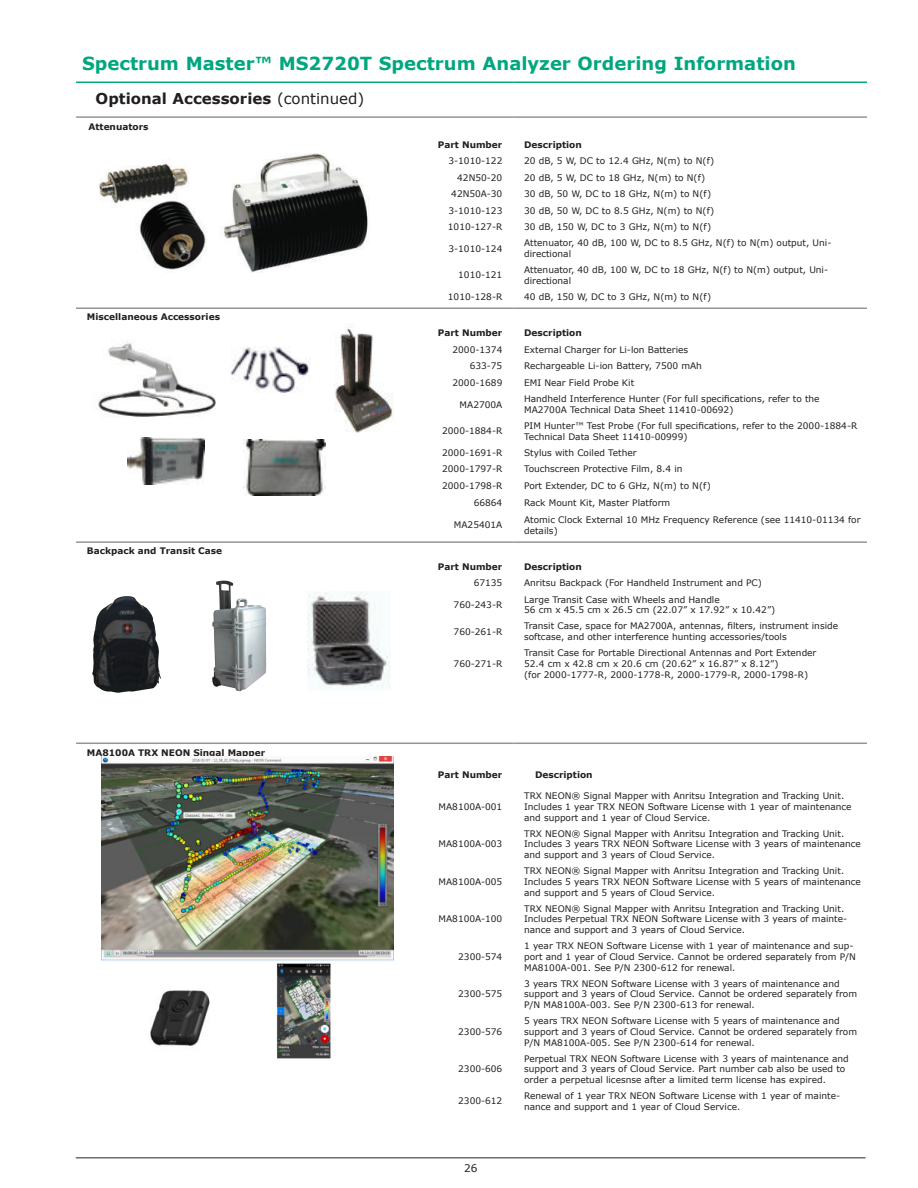
<style>
.page{position:relative;width:918px;height:1188px;background:#fff}
.page>*{position:absolute;margin:0;border:0;box-sizing:border-box;transform-origin:0 0}
.t1{font:700 18px "Verdana";color:#00a77e}
.t2{font:700 15px "Verdana";color:#231f20}
.t3{font:10.5px "Verdana";color:#231f20}
.t4{font:9px/10.8px "Verdana";color:#231f20}
.t5{font:700 9px "Verdana";color:#231f20}
.s1{font-weight:400}
</style>
<div class="page">
<hr style="left:76px;top:1157px;width:790px;height:2px;background:#6d6e71">
<hr style="left:76px;top:82px;width:437px;height:1px;background:#00a77e">
<hr style="left:513px;top:82px;width:354px;height:1px;background:#00a77e">
<hr style="left:76px;top:116px;width:437px;height:2px;background:#939598">
<hr style="left:513px;top:116px;width:354px;height:2px;background:#939598">
<hr style="left:76px;top:308px;width:437px;height:1px;background:#939598">
<hr style="left:513px;top:308px;width:354px;height:1px;background:#939598">
<hr style="left:76px;top:541px;width:437px;height:2px;background:#939598">
<hr style="left:513px;top:541px;width:354px;height:2px;background:#939598">
<hr style="left:76px;top:743px;width:437px;height:1px;background:#939598">
<hr style="left:513px;top:743px;width:354px;height:1px;background:#939598">
<img style="left:92px;top:596px;width:69px;height:97px">
<img style="left:212px;top:581px;width:55px;height:110px">
<img style="left:99px;top:154px;width:269px;height:119px">
<img style="left:102px;top:756px;width:291px;height:303px">
<img style="left:98px;top:341px;width:118px;height:76px">
<img style="left:231px;top:346px;width:79px;height:47px">
<img style="left:334px;top:324px;width:59px;height:109px">
<img style="left:307px;top:591px;width:83px;height:97px">
<img style="left:244px;top:440px;width:82px;height:55px">
<img style="left:128px;top:438px;width:76px;height:46px">
<h1 class="t1" style="left:82px;top:56px;width:715px">Spectrum Master™ MS2720T Spectrum Analyzer Ordering Information</h1>
<h2 class="t2" style="left:96px;top:93px;width:270px">Optional Accessories <span class="s1">(continued)</span></h2>
<p class="t5" style="left:88px;top:123px;width:62px">Attenuators</p>
<p class="t5" style="left:438px;top:141px;width:66px">Part Number</p>
<p class="t5" style="left:524px;top:141px;width:59px">Description</p>
<p class="t4" style="left:448px;top:156px;width:55px">3-1010-122</p>
<p class="t4" style="left:524px;top:156px;width:192px">20 dB, 5 W, DC to 12.4 GHz, N(m) to N(f)</p>
<p class="t4" style="left:457px;top:173px;width:47px">42N50-20</p>
<p class="t4" style="left:524px;top:173px;width:183px">20 dB, 5 W, DC to 18 GHz, N(m) to N(f)</p>
<p class="t4" style="left:451px;top:189px;width:53px">42N50A-30</p>
<p class="t4" style="left:524px;top:189px;width:188px">30 dB, 50 W, DC to 18 GHz, N(m) to N(f)</p>
<p class="t4" style="left:448px;top:206px;width:55px">3-1010-123</p>
<p class="t4" style="left:524px;top:206px;width:192px">30 dB, 50 W, DC to 8.5 GHz, N(m) to N(f)</p>
<p class="t4" style="left:448px;top:222px;width:56px">1010-127-R</p>
<p class="t4" style="left:524px;top:222px;width:188px">30 dB, 150 W, DC to 3 GHz, N(m) to N(f)</p>
<p class="t4" style="left:448px;top:244px;width:55px">3-1010-124</p>
<p class="t4" style="left:524px;top:238px;width:309px">Attenuator, 40 dB, 100 W, DC to 8.5 GHz, N(f) to N(m) output, Uni&shy;directional</p>
<p class="t4" style="left:458px;top:271px;width:46px">1010-121</p>
<p class="t4" style="left:524px;top:265px;width:306px">Attenuator, 40 dB, 100 W, DC to 18 GHz, N(f) to N(m) output, Uni&shy;directional</p>
<p class="t4" style="left:448px;top:292px;width:56px">1010-128-R</p>
<p class="t4" style="left:524px;top:292px;width:188px">40 dB, 150 W, DC to 3 GHz, N(m) to N(f)</p>
<p class="t5" style="left:87px;top:313px;width:135px">Miscellaneous Accessories</p>
<p class="t5" style="left:438px;top:330px;width:66px">Part Number</p>
<p class="t5" style="left:524px;top:330px;width:59px">Description</p>
<p class="t4" style="left:453px;top:345px;width:51px">2000-1374</p>
<p class="t4" style="left:524px;top:345px;width:166px">External Charger for Li-lon Batteries</p>
<p class="t4" style="left:470px;top:362px;width:34px">633-75</p>
<p class="t4" style="left:524px;top:362px;width:179px">Rechargeable Li-ion Battery, 7500 mAh</p>
<p class="t4" style="left:453px;top:378px;width:51px">2000-1689</p>
<p class="t4" style="left:524px;top:378px;width:112px">EMI Near Field Probe Kit</p>
<p class="t4" style="left:460px;top:400px;width:44px">MA2700A</p>
<p class="t4" style="left:524px;top:393px;width:297px">Handheld Interference Hunter (For full specifications, refer to the<br>MA2700A Technical Data Sheet 11410-00692)</p>
<p class="t4" style="left:442px;top:426px;width:62px">2000-1884-R</p>
<p class="t4" style="left:524px;top:420px;width:335px">PIM Hunter™ Test Probe (For full specifications, refer to the 2000-1884-R<br>Technical Data Sheet 11410-00999)</p>
<p class="t4" style="left:442px;top:448px;width:62px">2000-1691-R</p>
<p class="t4" style="left:524px;top:448px;width:114px">Stylus with Coiled Tether</p>
<p class="t4" style="left:442px;top:464px;width:62px">2000-1797-R</p>
<p class="t4" style="left:524px;top:464px;width:160px">Touchscreen Protective Film, 8.4 in</p>
<p class="t4" style="left:442px;top:481px;width:62px">2000-1798-R</p>
<p class="t4" style="left:524px;top:481px;width:188px">Port Extender, DC to 6 GHz, N(m) to N(f)</p>
<p class="t4" style="left:474px;top:498px;width:30px">66864</p>
<p class="t4" style="left:524px;top:498px;width:148px">Rack Mount Kit, Master Platform</p>
<p class="t4" style="left:454px;top:520px;width:50px">MA25401A</p>
<p class="t4" style="left:524px;top:515px;width:338px">Atomic Clock External 10 MHz Frequency Reference (see 11410-01134 for details)</p>
<p class="t5" style="left:87px;top:547px;width:137px">Backpack and Transit Case</p>
<p class="t5" style="left:438px;top:563px;width:66px">Part Number</p>
<p class="t5" style="left:524px;top:563px;width:59px">Description</p>
<p class="t4" style="left:474px;top:579px;width:30px">67135</p>
<p class="t4" style="left:524px;top:579px;width:239px">Anritsu Backpack (For Handheld Instrument and PC)</p>
<p class="t4" style="left:454px;top:600px;width:50px">760-243-R</p>
<p class="t4" style="left:524px;top:595px;width:253px">Large Transit Case with Wheels and Handle<br>56 cm x 45.5 cm x 26.5 cm (22.07” x 17.92” x 10.42”)</p>
<p class="t4" style="left:454px;top:627px;width:50px">760-261-R</p>
<p class="t4" style="left:524px;top:621px;width:316px">Transit Case, space for MA2700A, antennas, filters, instrument inside softcase, and other interference hunting accessories/tools</p>
<p class="t4" style="left:454px;top:659px;width:50px">760-271-R</p>
<p class="t4" style="left:524px;top:648px;width:294px">Transit Case for Portable Directional Antennas and Port Extender<br>52.4 cm x 42.8 cm x 20.6 cm (20.62” x 16.87” x 8.12”)<br>(for 2000-1777-R, 2000-1778-R, 2000-1779-R, 2000-1798-R)</p>
<p class="t5" style="left:87px;top:749px;width:180px">MA8100A TRX NEON Singal Mapper</p>
<p class="t5" style="left:438px;top:772px;width:66px">Part Number</p>
<p class="t5" style="left:535px;top:772px;width:59px">Description</p>
<p class="t4" style="left:439px;top:802px;width:65px">MA8100A-001</p>
<p class="t4" style="left:524px;top:790px;width:329px">TRX NEON® Signal Mapper with Anritsu Integration and Tracking Unit.<br>Includes 1 year TRX NEON Software License with 1 year of maintenance and support and 1 year of Cloud Service.</p>
<p class="t4" style="left:439px;top:840px;width:65px">MA8100A-003</p>
<p class="t4" style="left:524px;top:828px;width:338px">TRX NEON® Signal Mapper with Anritsu Integration and Tracking Unit.<br>Includes 3 years TRX NEON Software License with 3 years of maintenance and support and 3 years of Cloud Service.</p>
<p class="t4" style="left:439px;top:877px;width:65px">MA8100A-005</p>
<p class="t4" style="left:524px;top:865px;width:338px">TRX NEON® Signal Mapper with Anritsu Integration and Tracking Unit.<br>Includes 5 years TRX NEON Software License with 5 years of maintenance and support and 5 years of Cloud Service.</p>
<p class="t4" style="left:439px;top:914px;width:65px">MA8100A-100</p>
<p class="t4" style="left:524px;top:903px;width:325px">TRX NEON® Signal Mapper with Anritsu Integration and Tracking Unit.<br>Includes Perpetual TRX NEON Software License with 3 years of mainte&shy;nance and support and 3 years of Cloud Service.</p>
<p class="t4" style="left:458px;top:952px;width:46px">2300-574</p>
<p class="t4" style="left:524px;top:940px;width:333px">1 year TRX NEON Software License with 1 year of maintenance and sup&shy;port and 1 year of Cloud Service. Cannot be ordered separately from P/N<br>MA8100A-001. See P/N 2300-612 for renewal.</p>
<p class="t4" style="left:458px;top:989px;width:46px">2300-575</p>
<p class="t4" style="left:524px;top:978px;width:335px">3 years TRX NEON Software License with 3 years of maintenance and support and 3 years of Cloud Service. Cannot be ordered separately from<br>P/N MA8100A-003. See P/N 2300-613 for renewal.</p>
<p class="t4" style="left:458px;top:1027px;width:46px">2300-576</p>
<p class="t4" style="left:524px;top:1015px;width:335px">5 years TRX NEON Software License with 5 years of maintenance and support and 3 years of Cloud Service. Cannot be ordered separately from<br>P/N MA8100A-005. See P/N 2300-614 for renewal.</p>
<p class="t4" style="left:458px;top:1064px;width:46px">2300-606</p>
<p class="t4" style="left:524px;top:1053px;width:326px">Perpetual TRX NEON Software License with 3 years of maintenance and support and 3 years of Cloud Service. Part number cab also be used to order a perpetual licesnse after a limited term license has expired.</p>
<p class="t4" style="left:458px;top:1096px;width:46px">2300-612</p>
<p class="t4" style="left:524px;top:1090px;width:318px">Renewal of 1 year TRX NEON Software License with 1 year of mainte&shy;nance and support and 1 year of Cloud Service.</p>
<p class="t3" style="left:464px;top:1164px;width:15px">26</p>
</div>
